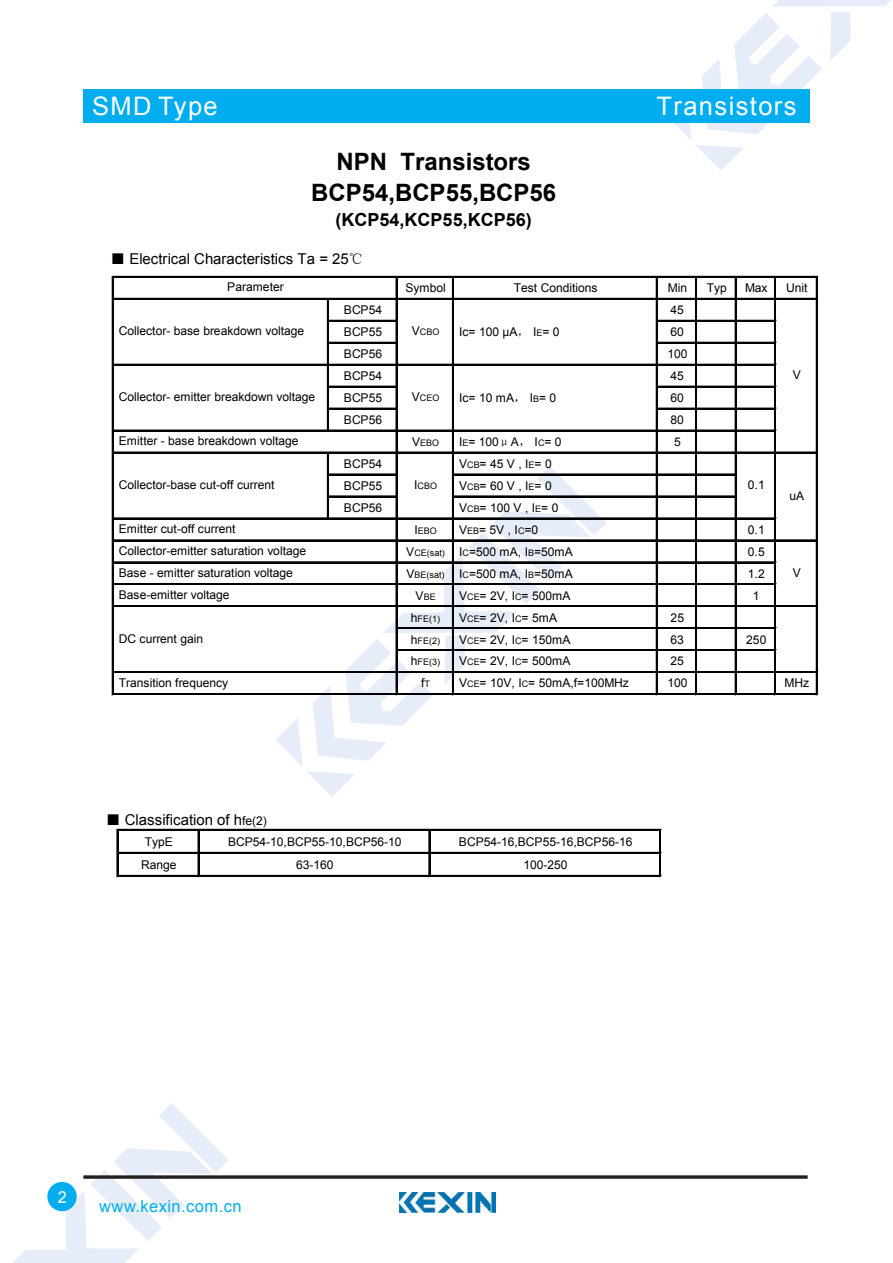
<style>
.page{position:relative;width:893px;height:1263px;background:#fff}
.page>*{position:absolute;margin:0;border:0;box-sizing:border-box;transform-origin:0 0}
.t1{font:25.5px "Arial";letter-spacing:.055em;color:#fff}
.t2{font:700 24px/31px "Arial";color:#000;text-align:center}
.t3{font:700 18px "Arial";color:#000}
.t4{font:16.5px "Arial";letter-spacing:.025em;color:#00adef}
.t5{font:16.5px "Arial";color:#fff}
.t6{font:15px "Arial";color:#000}
.t7{font:12px/21.9px "Arial";letter-spacing:-.005em;color:#000}
.t8{font:9px "Arial";letter-spacing:-.005em;color:#000}
.s1{font-family:"Sim Sun"}
.s2{font-size:12px}
.s3{font-size:9px}
</style>
<div class="page">
<svg style="left:674px;top:0;width:216px;height:170px"></svg>
<svg style="left:13px;top:1103px;width:215px;height:160px"></svg>
<div style="left:83px;top:89px;width:726px;height:34px;background:#00adef"></div>
<svg style="left:83px;top:1175px;width:725px;height:4px;background:#433f40"></svg>
<div style="left:47px;top:1182px;width:30px;height:29px;background:#00adef;border-radius:50%"></div>
<img style="left:400px;top:1193px;width:95px;height:20px">
<svg style="left:276px;top:466px;width:330px;height:331px"></svg>
<hr style="left:329px;top:320px;width:68px;height:2px;background:#000">
<hr style="left:329px;top:342px;width:68px;height:2px;background:#000">
<hr style="left:329px;top:386px;width:68px;height:2px;background:#000">
<hr style="left:329px;top:408px;width:68px;height:2px;background:#000">
<hr style="left:327px;top:300px;width:2px;height:131px;background:#000">
<hr style="left:329px;top:474px;width:68px;height:1px;background:#000">
<hr style="left:329px;top:496px;width:68px;height:1px;background:#000">
<hr style="left:112px;top:276px;width:2px;height:419px;background:#000">
<hr style="left:396px;top:278px;width:1px;height:417px;background:#000">
<hr style="left:452px;top:278px;width:2px;height:417px;background:#000">
<hr style="left:656px;top:278px;width:2px;height:417px;background:#000">
<hr style="left:695px;top:278px;width:1px;height:417px;background:#000">
<hr style="left:696px;top:278px;width:1px;height:417px;background:#000">
<hr style="left:735px;top:278px;width:1px;height:417px;background:#000">
<hr style="left:774px;top:278px;width:2px;height:417px;background:#000">
<hr style="left:816px;top:278px;width:2px;height:417px;background:#000">
<hr style="left:327px;top:453px;width:2px;height:66px;background:#000">
<hr style="left:114px;top:276px;width:704px;height:2px;background:#000">
<hr style="left:114px;top:298px;width:704px;height:2px;background:#000">
<hr style="left:658px;top:320px;width:118px;height:2px;background:#000">
<hr style="left:658px;top:342px;width:118px;height:2px;background:#000">
<hr style="left:114px;top:364px;width:662px;height:2px;background:#000">
<hr style="left:658px;top:386px;width:118px;height:2px;background:#000">
<hr style="left:658px;top:408px;width:118px;height:2px;background:#000">
<hr style="left:114px;top:430px;width:662px;height:1px;background:#000">
<hr style="left:114px;top:452px;width:704px;height:1px;background:#000">
<hr style="left:454px;top:474px;width:282px;height:1px;background:#000">
<hr style="left:454px;top:496px;width:282px;height:1px;background:#000">
<hr style="left:114px;top:518px;width:662px;height:1px;background:#000">
<hr style="left:114px;top:540px;width:704px;height:1px;background:#000">
<hr style="left:114px;top:562px;width:662px;height:1px;background:#000">
<hr style="left:114px;top:584px;width:662px;height:1px;background:#000">
<hr style="left:114px;top:605px;width:704px;height:1px;background:#000">
<hr style="left:114px;top:606px;width:704px;height:1px;background:#000">
<hr style="left:397px;top:627px;width:379px;height:1px;background:#000">
<hr style="left:397px;top:628px;width:379px;height:1px;background:#000">
<hr style="left:397px;top:649px;width:379px;height:1px;background:#000">
<hr style="left:397px;top:650px;width:379px;height:1px;background:#000">
<hr style="left:114px;top:671px;width:704px;height:1px;background:#000">
<hr style="left:114px;top:672px;width:704px;height:1px;background:#000">
<hr style="left:114px;top:693px;width:704px;height:1px;background:#000">
<hr style="left:114px;top:694px;width:704px;height:1px;background:#000">
<hr style="left:117px;top:829px;width:1px;height:48px;background:#000">
<hr style="left:198px;top:831px;width:1px;height:46px;background:#000">
<hr style="left:429px;top:831px;width:1px;height:46px;background:#000">
<hr style="left:659px;top:831px;width:1px;height:46px;background:#000">
<hr style="left:660px;top:831px;width:1px;height:46px;background:#000">
<hr style="left:118px;top:829px;width:543px;height:2px;background:#000">
<hr style="left:118px;top:852px;width:543px;height:2px;background:#000">
<hr style="left:118px;top:875px;width:543px;height:2px;background:#000">
<h1 class="t1" style="left:92px;top:89px;width:127px">SMD Type</h1>
<h1 class="t1" style="left:657px;top:89px;width:141px">Transistors</h1>
<h2 class="t2" style="left:311px;top:147px;width:247px">NPN Transistors<br>BCP54,BCP55,BCP56</h2>
<h3 class="t3" style="left:335px;top:208px;width:198px">(KCP54,KCP55,KCP56)</h3>
<p class="t6" style="left:110px;top:249px;width:255px"><span class="s1">■</span> Electrical Characteristics Ta = 25<span class="s1">℃</span></p>
<p class="t7" style="left:405px;top:277px;width:42px">Symbol</p>
<p class="t7" style="left:514px;top:277px;width:85px">Test Conditions</p>
<p class="t7" style="left:668px;top:277px;width:21px">Min</p>
<p class="t7" style="left:707px;top:277px;width:22px">Typ</p>
<p class="t7" style="left:745px;top:277px;width:24px">Max</p>
<p class="t7" style="left:786px;top:277px;width:23px">Unit</p>
<p class="t7" style="left:344px;top:299px;width:40px">BCP54</p>
<p class="t7" style="left:670px;top:299px;width:15px">45</p>
<p class="t7" style="left:344px;top:321px;width:40px">BCP55</p>
<p class="t7" style="left:670px;top:321px;width:15px">60</p>
<p class="t7" style="left:344px;top:343px;width:40px">BCP56</p>
<p class="t7" style="left:667px;top:343px;width:22px">100</p>
<p class="t7" style="left:344px;top:365px;width:40px">BCP54</p>
<p class="t7" style="left:670px;top:365px;width:15px">45</p>
<p class="t7" style="left:344px;top:387px;width:40px">BCP55</p>
<p class="t7" style="left:670px;top:387px;width:15px">60</p>
<p class="t7" style="left:344px;top:409px;width:40px">BCP56</p>
<p class="t7" style="left:670px;top:409px;width:15px">80</p>
<p class="t8" style="left:412px;top:437px;width:29px"><span class="s2">V</span>EBO</p>
<p class="t7" style="left:459px;top:431px;width:104px">I<span class="s3">E</span>= 100<span class="s1">μ</span>A<span class="s1">，</span> I<span class="s3">C</span>= 0</p>
<p class="t7" style="left:674px;top:431px;width:8px">5</p>
<p class="t7" style="left:344px;top:453px;width:40px">BCP54</p>
<p class="t7" style="left:459px;top:453px;width:94px">V<span class="s3">CB</span>= 45 V , I<span class="s3">E</span>= 0</p>
<p class="t7" style="left:344px;top:475px;width:40px">BCP55</p>
<p class="t7" style="left:459px;top:475px;width:94px">V<span class="s3">CB</span>= 60 V , I<span class="s3">E</span>= 0</p>
<p class="t7" style="left:344px;top:497px;width:40px">BCP56</p>
<p class="t7" style="left:459px;top:497px;width:101px">V<span class="s3">CB</span>= 100 V , I<span class="s3">E</span>= 0</p>
<p class="t8" style="left:414px;top:525px;width:24px"><span class="s2">I</span>EBO</p>
<p class="t7" style="left:459px;top:519px;width:81px">V<span class="s3">EB</span>= 5V , I<span class="s3">C</span>=0</p>
<p class="t7" style="left:748px;top:519px;width:18px">0.1</p>
<p class="t7" style="left:406px;top:541px;width:168px">V<span class="s3">CE(sat)</span> I<span class="s3">C</span>=500 mA, I<span class="s3">B</span>=50mA</p>
<p class="t7" style="left:748px;top:541px;width:18px">0.5</p>
<p class="t7" style="left:406px;top:563px;width:168px">V<span class="s3">BE(sat)</span> I<span class="s3">C</span>=500 mA, I<span class="s3">B</span>=50mA</p>
<p class="t7" style="left:748px;top:563px;width:18px">1.2</p>
<p class="t8" style="left:416px;top:591px;width:22px"><span class="s2">V</span>BE</p>
<p class="t7" style="left:459px;top:585px;width:113px">V<span class="s3">CE</span>= 2V, I<span class="s3">C</span>= 500mA</p>
<p class="t7" style="left:753px;top:585px;width:8px">1</p>
<p class="t8" style="left:411px;top:613px;width:31px"><span class="s2">h</span>FE(1)</p>
<p class="t7" style="left:459px;top:607px;width:99px">V<span class="s3">CE</span>= 2V, I<span class="s3">C</span>= 5mA</p>
<p class="t7" style="left:671px;top:607px;width:15px">25</p>
<p class="t8" style="left:411px;top:634px;width:31px"><span class="s2">h</span>FE(2)</p>
<p class="t7" style="left:459px;top:628px;width:113px">V<span class="s3">CE</span>= 2V, I<span class="s3">C</span>= 150mA</p>
<p class="t7" style="left:671px;top:628px;width:15px">63</p>
<p class="t7" style="left:746px;top:628px;width:22px">250</p>
<p class="t8" style="left:411px;top:656px;width:31px"><span class="s2">h</span>FE(3)</p>
<p class="t7" style="left:459px;top:650px;width:113px">V<span class="s3">CE</span>= 2V, I<span class="s3">C</span>= 500mA</p>
<p class="t7" style="left:671px;top:650px;width:15px">25</p>
<p class="t7" style="left:421px;top:672px;width:10px">f<span class="s3">T</span></p>
<p class="t7" style="left:459px;top:672px;width:171px">V<span class="s3">CE</span>= 10V, I<span class="s3">C</span>= 50mA,f=100MHz</p>
<p class="t7" style="left:667px;top:672px;width:22px">100</p>
<p class="t7" style="left:784px;top:672px;width:26px">MHz</p>
<p class="t7" style="left:227px;top:276px;width:58px">Parameter</p>
<p class="t7" style="left:119px;top:320px;width:187px">Collector- base breakdown voltage</p>
<p class="t8" style="left:412px;top:326px;width:29px"><span class="s2">V</span>CBO</p>
<p class="t7" style="left:459px;top:321px;width:102px">Ic= 100 μA<span class="s1">，</span> I<span class="s3">E</span>= 0</p>
<p class="t7" style="left:793px;top:364px;width:10px">V</p>
<p class="t7" style="left:119px;top:386px;width:198px">Collector- emitter breakdown voltage</p>
<p class="t8" style="left:412px;top:392px;width:29px"><span class="s2">V</span>CEO</p>
<p class="t7" style="left:459px;top:387px;width:99px">Ic= 10 mA<span class="s1">，</span> I<span class="s3">B</span>= 0</p>
<p class="t7" style="left:119px;top:430px;width:181px">Emitter - base breakdown voltage</p>
<p class="t7" style="left:119px;top:474px;width:157px">Collector-base cut-off current</p>
<p class="t7" style="left:748px;top:474px;width:18px">0.1</p>
<p class="t8" style="left:414px;top:480px;width:24px"><span class="s2">I</span>CBO</p>
<p class="t7" style="left:789px;top:485px;width:16px">uA</p>
<p class="t7" style="left:119px;top:518px;width:189px">Emitter cut-off current<br>Collector-emitter saturation voltage</p>
<p class="t7" style="left:793px;top:562px;width:10px">V</p>
<p class="t7" style="left:119px;top:562px;width:176px">Base - emitter saturation voltage</p>
<p class="t7" style="left:119px;top:584px;width:112px">Base-emitter voltage</p>
<p class="t7" style="left:119px;top:628px;width:86px">DC current gain</p>
<p class="t7" style="left:119px;top:672px;width:111px">Transition frequency</p>
<p class="t6" style="left:106px;top:810px;width:163px"><span class="s1">■</span> Classification of h<span class="s2">fe(2)</span></p>
<p class="t7" style="left:145px;top:831px;width:30px">TypE</p>
<p class="t7" style="left:228px;top:831px;width:175px">BCP54-10,BCP55-10,BCP56-10</p>
<p class="t7" style="left:459px;top:831px;width:175px">BCP54-16,BCP55-16,BCP56-16</p>
<p class="t7" style="left:141px;top:854px;width:37px">Range</p>
<p class="t7" style="left:296px;top:854px;width:39px">63-160</p>
<p class="t7" style="left:523px;top:854px;width:46px">100-250</p>
<h3 class="t5" style="left:58px;top:1186px;width:11px">2</h3>
<h3 class="t4" style="left:99px;top:1196px;width:144px">www.kexin.com.cn</h3>
</div>
